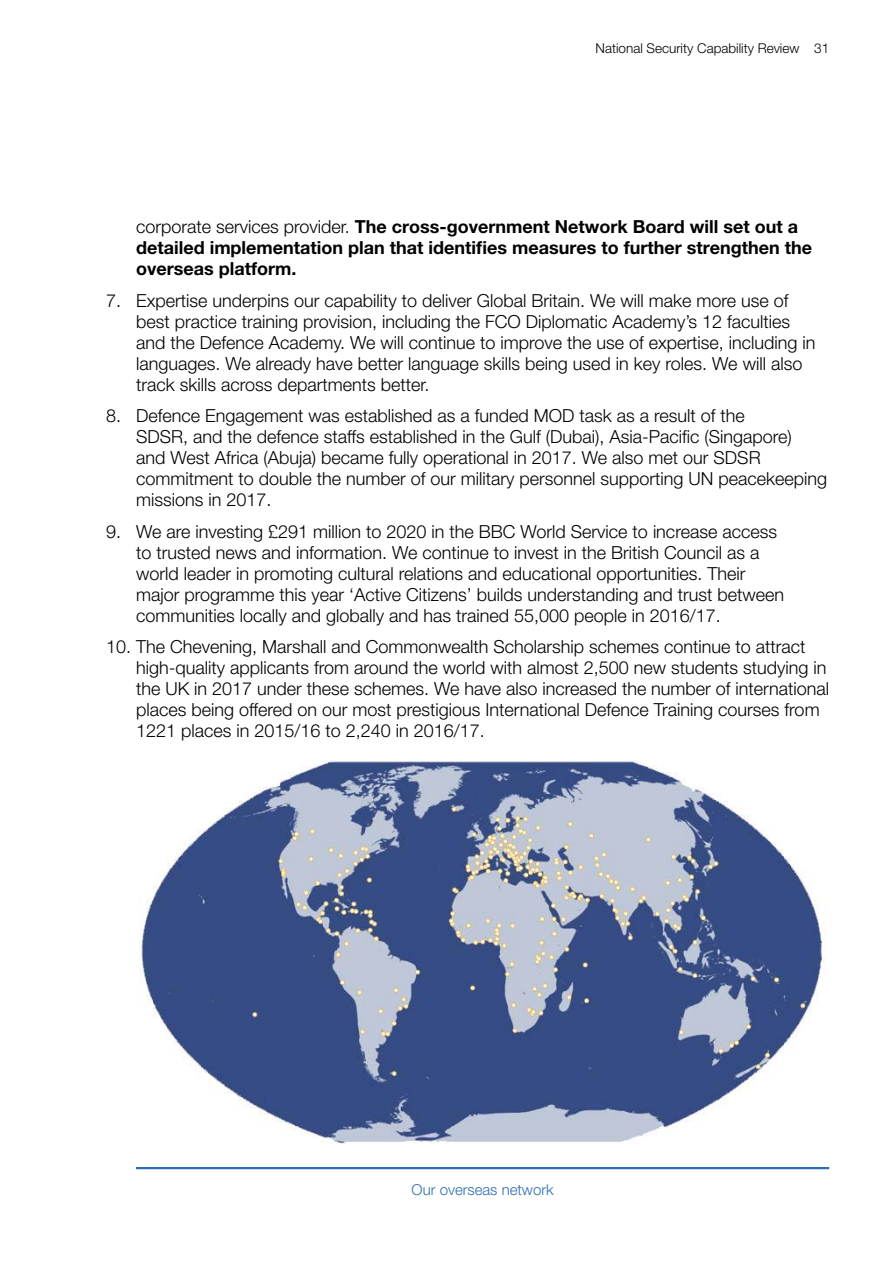
<style>
.page{position:relative;width:893px;height:1263px;background:#fff}
.page>*{position:absolute;margin:0;border:0;box-sizing:border-box;transform-origin:0 0}
.Numbered_text{font:300 18px/21px "Helvetica Neue LT Pro";color:#000}
.Numbered_text-2{font:700 18px/21px "Helvetica Neue LT Pro";color:#000}
.Caption_source_10pt{font:300 15px "Helvetica Neue LT Pro";color:#2b6db5}
.t1{font:300 13.5px "Helvetica Neue LT Pro";color:#000}
.s1{font-weight:300}
</style>
<div class="page">
<hr style="left:136px;top:1167px;width:693px;height:2px;background:#2b6db5">
<img style="left:140px;top:761px;width:684px;height:383px">
<p class="t1" style="left:596px;top:40px;width:235px">National Security Capability Review 31</p>
<p class="Numbered_text-2" style="left:136px;top:216px;width:678px"><span class="s1">corporate services provider.</span> The cross-government Network Board will set out a detailed implementation plan that identifies measures to further strengthen the overseas platform.</p>
<p class="Numbered_text" style="left:136px;top:289px;width:681px;text-indent:-30px">7. Expertise underpins our capability to deliver Global Britain. We will make more use of best practice training provision, including the FCO Diplomatic Academy’s 12 faculties and the Defence Academy. We will continue to improve the use of expertise, including in languages. We already have better language skills being used in key roles. We will also track skills across departments better.</p>
<p class="Numbered_text" style="left:136px;top:405px;width:693px;text-indent:-30px">8. Defence Engagement was established as a funded MOD task as a result of the<br>SDSR, and the defence staffs established in the Gulf (Dubai), Asia-Pacific (Singapore)<br>and West Africa (Abuja) became fully operational in 2017. We also met our SDSR commitment to double the number of our military personnel supporting UN peacekeeping missions in 2017.</p>
<p class="Numbered_text" style="left:136px;top:520px;width:650px;text-indent:-30px">9. We are investing £291 million to 2020 in the BBC World Service to increase access to trusted news and information. We continue to invest in the British Council as a world leader in promoting cultural relations and educational opportunities. Their major programme this year ‘Active Citizens’ builds understanding and trust between communities locally and globally and has trained 55,000 people in 2016/17.</p>
<p class="Numbered_text" style="left:136px;top:636px;width:695px;text-indent:-30px">10. The Chevening, Marshall and Commonwealth Scholarship schemes continue to attract high-quality applicants from around the world with almost 2,500 new students studying in the UK in 2017 under these schemes. We have also increased the number of international places being offered on our most prestigious International Defence Training courses from 1221 places in 2015/16 to 2,240 in 2016/17.</p>
<p class="Caption_source_10pt" style="left:412px;top:1180px;width:143px">Our overseas network</p>
</div>
